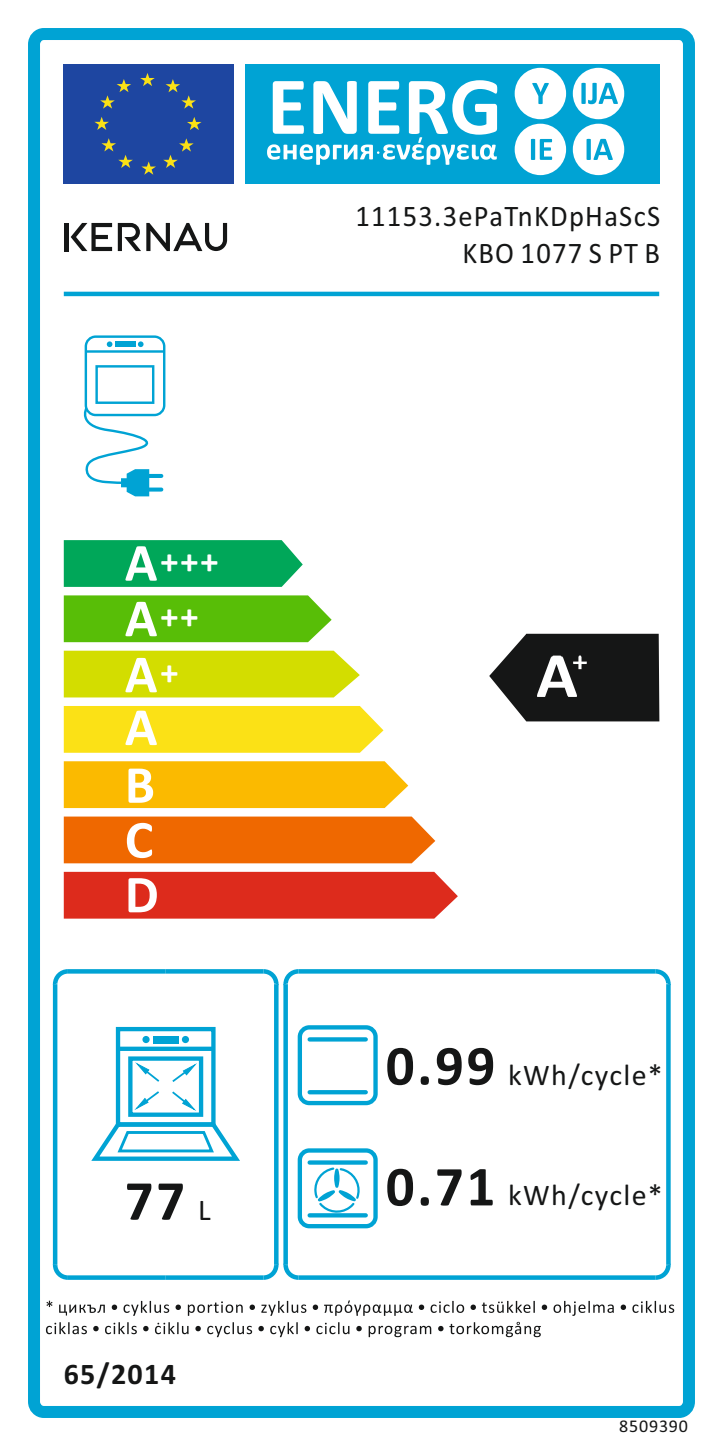
<style>
.page{position:relative;width:723px;height:1446px;background:#fff}
.page>*{position:absolute;margin:0;border:0;box-sizing:border-box;transform-origin:0 0}
.t1{font:842.7px "Amica Font 01";color:#151616;scale:.12 1}
.t2{font:700 57px "Calibri";color:#151616}
.t3{font:700 54px/54.9px "Calibri";color:#fff}
.t4{font:700 36px/55.5px "Calibri";color:#fff}
.t5{font:30px/36.6px "Calibri";letter-spacing:.045em;color:#151616;text-align:right;scale:.95 1}
.t6{font:30px "Calibri";letter-spacing:.045em;color:#151616}
.t7{font:700 30px "Calibri";letter-spacing:.045em;color:#151616}
.t8{font:18px "Calibri";letter-spacing:.045em;color:#151616}
.s1{font-size:54px}
.s2{font-size:36px}
.s3{font-weight:400;font-size:30px}
.s4{font-weight:700;font-size:57px}
</style>
<div class="page">
<svg style="left:47px;top:1300px;width:134px;height:16px"></svg>
<svg style="left:188px;top:1301px;width:130px;height:15px"></svg>
<svg style="left:324px;top:1300px;width:100px;height:16px"></svg>
<svg style="left:430px;top:1301px;width:117px;height:12px"></svg>
<svg style="left:553px;top:1301px;width:121px;height:15px"></svg>
<svg style="left:46px;top:1322px;width:252px;height:15px"></svg>
<svg style="left:305px;top:1322px;width:236px;height:15px"></svg>
<div style="left:28px;top:28px;width:667px;height:1390px;border:12px solid #00a3d4;border-radius:10px"></div>
<div style="left:64px;top:64px;width:170px;height:119px;background:#1e46a1"></div>
<svg style="left:141px;top:161px;width:15px;height:14px"></svg>
<svg style="left:140px;top:73px;width:15px;height:13px"></svg>
<svg style="left:187px;top:117px;width:15px;height:13px"></svg>
<svg style="left:94px;top:117px;width:15px;height:13px"></svg>
<svg style="left:100px;top:79px;width:31px;height:30px"></svg>
<svg style="left:101px;top:138px;width:32px;height:30px"></svg>
<svg style="left:163px;top:138px;width:31px;height:30px"></svg>
<svg style="left:166px;top:79px;width:30px;height:30px"></svg>
<div style="left:245px;top:64px;width:414px;height:119px;background:#00a3d4"></div>
<div style="left:515px;top:68px;width:51px;height:51px;background:#fff;border-radius:50%"></div>
<svg style="left:532px;top:83px;width:17px;height:21px"></svg>
<div style="left:573px;top:68px;width:51px;height:51px;background:#fff;border-radius:50%"></div>
<svg style="left:581px;top:83px;width:37px;height:21px"></svg>
<div style="left:515px;top:124px;width:51px;height:51px;background:#fff;border-radius:50%"></div>
<svg style="left:531px;top:139px;width:21px;height:21px"></svg>
<div style="left:573px;top:124px;width:51px;height:51px;background:#fff;border-radius:50%"></div>
<svg style="left:586px;top:139px;width:27px;height:21px"></svg>
<hr style="left:64px;top:292px;width:595px;height:4px;background:#00a3d4">
<div style="left:298px;top:1025px;width:80px;height:80px;border:4px solid #00a3d4;border-radius:9px"></div>
<svg style="left:310px;top:1037px;width:56px;height:4px"></svg>
<svg style="left:310px;top:1090px;width:56px;height:4px"></svg>
<div style="left:298px;top:1148px;width:80px;height:80px;border:4px solid #00a3d4;border-radius:9px"></div>
<svg style="left:310px;top:1160px;width:56px;height:4px"></svg>
<svg style="left:310px;top:1213px;width:56px;height:4px"></svg>
<svg style="left:312px;top:1167px;width:49px;height:50px"></svg>
<div style="left:85px;top:335px;width:80px;height:81px;border:2px solid #00a3d4;border-radius:10px"></div>
<hr style="left:86px;top:350px;width:78px;height:3px;background:#00a3d4">
<svg style="left:107px;top:341px;width:5px;height:6px"></svg>
<svg style="left:138px;top:341px;width:6px;height:6px"></svg>
<div style="left:115px;top:341px;width:20px;height:6px;background:#00a3d4"></div>
<div style="left:95px;top:365px;width:59px;height:39px;border:2px solid #00a3d4"></div>
<svg style="left:83px;top:406px;width:79px;height:90px"></svg>
<hr style="left:149px;top:474px;width:12px;height:4px;background:#00a3d4">
<svg style="left:149px;top:487px;width:12px;height:4px"></svg>
<div style="left:64px;top:595px;width:268px;height:47px;background:#58be07"></div>
<div style="left:64px;top:706px;width:319px;height:47px;background:#fbe116"></div>
<div style="left:64px;top:761px;width:344px;height:47px;background:#fbba00"></div>
<div style="left:64px;top:816px;width:371px;height:47px;background:#ef6800"></div>
<div style="left:64px;top:872px;width:394px;height:46px;background:#dd2b1c"></div>
<div style="left:64px;top:651px;width:296px;height:46px;background:#d3dd00"></div>
<svg style="left:64px;top:540px;width:239px;height:47px;background:#0cab61"></svg>
<svg style="left:52px;top:969px;width:20px;height:19px"></svg>
<svg style="left:68px;top:969px;width:98px;height:4px"></svg>
<svg style="left:166px;top:969px;width:93px;height:4px"></svg>
<svg style="left:52px;top:1260px;width:16px;height:20px"></svg>
<div style="left:68px;top:1275px;width:98px;height:5px;background:#00a3d4"></div>
<div style="left:166px;top:1275px;width:97px;height:5px;background:#00a3d4"></div>
<hr style="left:53px;top:984px;width:4px;height:281px;background:#00a3d4">
<svg style="left:274px;top:988px;width:4px;height:272px"></svg>
<svg style="left:259px;top:969px;width:44px;height:19px"></svg>
<svg style="left:259px;top:1260px;width:39px;height:20px"></svg>
<div style="left:283px;top:984px;width:5px;height:281px;background:#00a3d4"></div>
<svg style="left:298px;top:969px;width:353px;height:4px"></svg>
<svg style="left:651px;top:969px;width:20px;height:15px"></svg>
<svg style="left:656px;top:1265px;width:15px;height:15px"></svg>
<div style="left:666px;top:984px;width:5px;height:281px;background:#00a3d4"></div>
<div style="left:298px;top:1275px;width:358px;height:5px;background:#00a3d4"></div>
<div style="left:116px;top:1027px;width:100px;height:99px;border:4px solid #00a3d4"></div>
<div style="left:118px;top:1046px;width:95px;height:5px;background:#00a3d4"></div>
<div style="left:142px;top:1036px;width:8px;height:7px;background:#00a3d4;border-radius:50%"></div>
<div style="left:182px;top:1036px;width:7px;height:7px;background:#00a3d4;border-radius:50%"></div>
<div style="left:153px;top:1036px;width:26px;height:7px;background:#00a3d4"></div>
<div style="left:128px;top:1056px;width:75px;height:61px;border:4px solid #00a3d4"></div>
<svg style="left:137px;top:1063px;width:23px;height:19px"></svg>
<svg style="left:91px;top:1118px;width:149px;height:43px"></svg>
<svg style="left:136px;top:1091px;width:23px;height:18px"></svg>
<svg style="left:172px;top:1064px;width:23px;height:46px"></svg>
<svg style="left:267px;top:80px;width:230px;height:85px"></svg>
<svg style="left:118px;top:223px;width:109px;height:28px"></svg>
<svg style="left:65px;top:223px;width:47px;height:28px"></svg>
<p class="t4" style="left:125px;top:536px;width:95px"><span class="s1">A</span>+++<br><span class="s1">A</span>++</p>
<h3 class="t3" style="left:125px;top:652px;width:55px;line-height:52.8px">A<span class="s2">+<br></span>A</h3>
<h3 class="t3" style="left:125px;top:762px;width:36px;text-align:justify">B C D</h3>
<h2 class="t2" style="left:125px;top:1177px;width:87px">77 <span class="s3">L</span></h2>
<p class="t7" style="left:64px;top:1361px;width:114px">65/2014</p>
<p class="t5" style="left:355px;top:200px;width:322px">11153.3ePaTnKDpHaScS<br>KBO 1077 S PT B</p>
<h1 class="t1" style="left:483px;top:518px;width:412px">3</h1>
<p class="t6" style="left:386px;top:1062px;width:279px"><span class="s4">0.99</span> kWh/cycle*</p>
<p class="t6" style="left:386px;top:1183px;width:279px"><span class="s4">0.71</span> kWh/cycle*</p>
<p class="t8" style="left:619px;top:1418px;width:70px">8509390</p>
</div>
